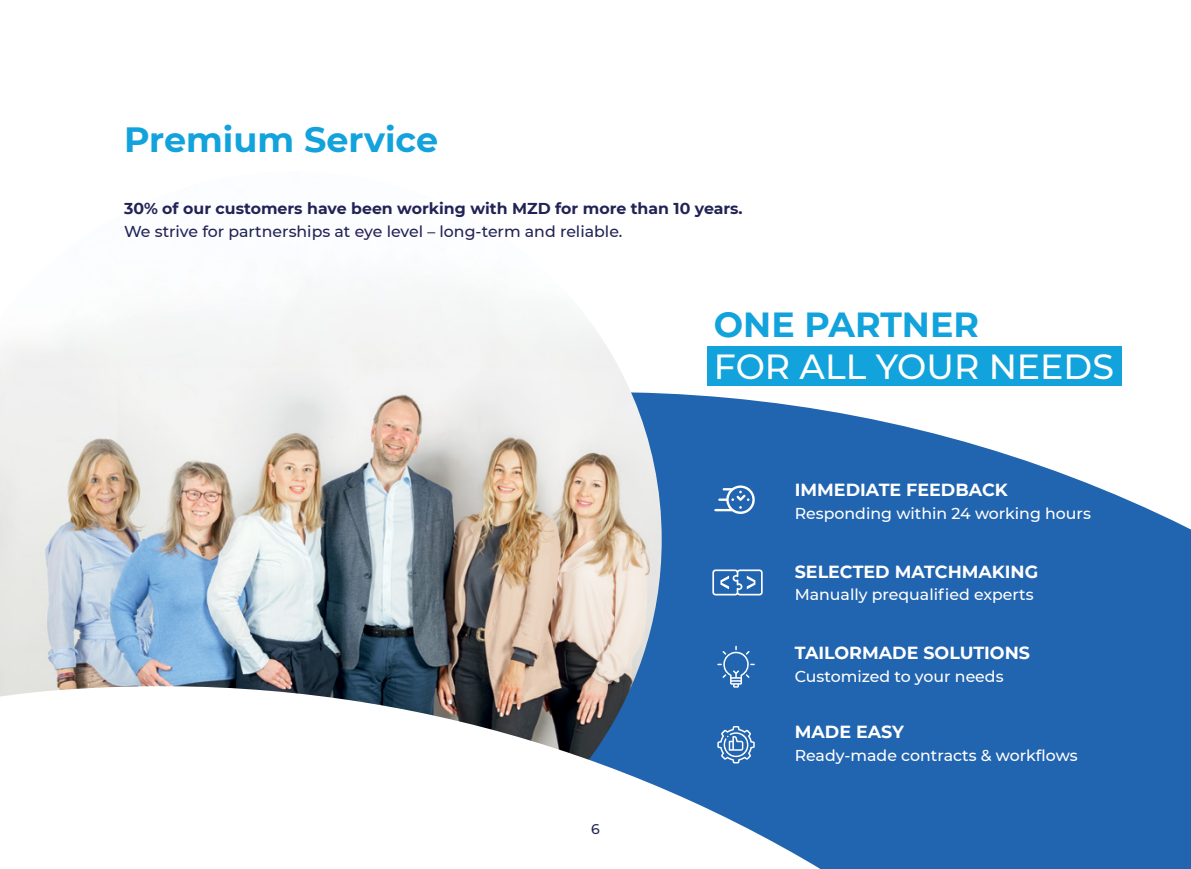
<style>
.page{position:relative;width:1191px;height:869px;background:#fff}
.page>*{position:absolute;margin:0;border:0;box-sizing:border-box;transform-origin:0 0}
.t1{font:700 35px "Montserrat";color:#12a2dc}
.t2{font:500 34.82px "Montserrat";color:#fff}
.t3{font:700 34.82px "Montserrat";color:#12a2dc}
.t4{font:700 17.5px "Montserrat";color:#fff}
.t5{font:500 15.75px "Montserrat";color:#fff}
.t6{font:700 15.75px "Montserrat";color:#212355}
.t7{font:500 15.75px "Montserrat";color:#212355}
.t8{font:500 14px "Montserrat";color:#212355}
</style>
<div class="page">
<svg style="left:661px;top:365px;width:530px;height:503px;fill:#2164af"></svg>
<div style="left:707px;top:345px;width:414px;height:40px;background:#12a2dc"></div>
<img style="left:0;top:295px;width:661px;height:372px">
<svg style="left:0;top:667px;width:1152px;height:201px"></svg>
<svg style="left:712px;top:569px;width:50px;height:26px"></svg>
<svg style="left:717px;top:645px;width:37px;height:42px;background:#427bba"></svg>
<svg style="left:717px;top:725px;width:37px;height:38px"></svg>
<svg style="left:714px;top:482px;width:42px;height:32px"></svg>
<h1 class="t1" style="left:124px;top:114px;width:316px">Premium Service</h1>
<p class="t6" style="left:124px;top:197px;width:620px">30% of our customers have been working with MZD for more than 10 years.</p>
<p class="t7" style="left:124px;top:220px;width:500px">We strive for partnerships at eye level – long-term and reliable.</p>
<h2 class="t3" style="left:714px;top:299px;width:266px">ONE PARTNER</h2>
<h2 class="t2" style="left:714px;top:342px;width:401px">FOR ALL YOUR NEEDS</h2>
<p class="t4" style="left:794px;top:477px;width:214px">IMMEDIATE FEEDBACK</p>
<p class="t5" style="left:794px;top:502px;width:298px">Responding within 24 working hours</p>
<p class="t4" style="left:794px;top:558px;width:245px">SELECTED MATCHMAKING</p>
<p class="t5" style="left:794px;top:583px;width:240px">Manually prequalified experts</p>
<p class="t4" style="left:794px;top:640px;width:237px">TAILORMADE SOLUTIONS</p>
<p class="t5" style="left:794px;top:665px;width:210px">Customized to your needs</p>
<p class="t8" style="left:591px;top:818px;width:10px">6</p>
<p class="t4" style="left:794px;top:718px;width:111px">MADE EASY</p>
<p class="t5" style="left:794px;top:743px;width:284px">Ready-made contracts &amp; workflows</p>
</div>
